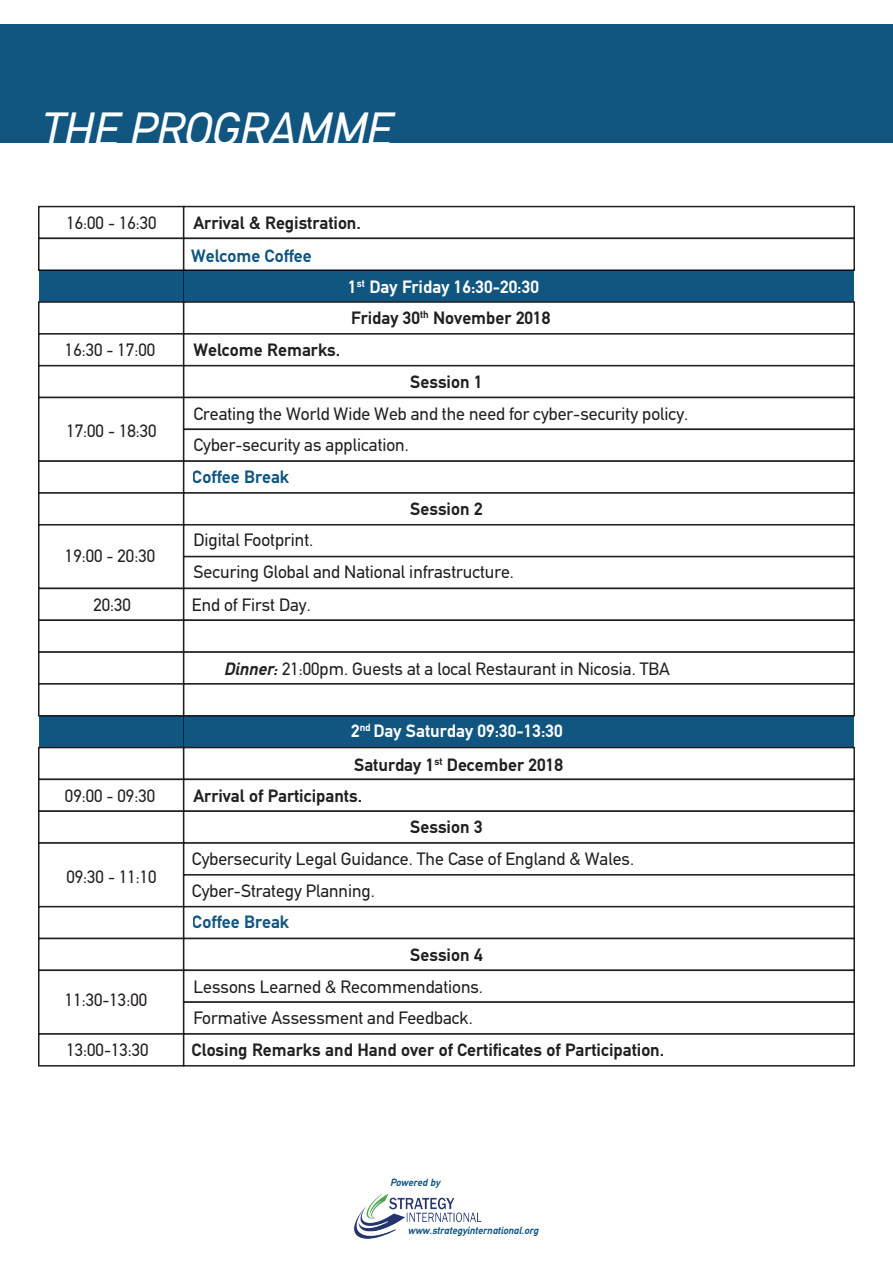
<style>
.page{position:relative;width:893px;height:1263px;background:#fff}
.page>*{position:absolute;margin:0;border:0;box-sizing:border-box;transform-origin:0 0}
.t1{font:italic 48.15px "PF Din Text";color:#fff}
.t2{font:18px/31px "PF Din Text";color:#231f20}
.t3{font:700 18px "PF Din Text";color:#231f20}
.t4{font:700 18px "PF Din Text";color:#fff}
.t5{font:700 18px "PF Din Text";color:#115680}
.t6{font:italic 700 10.5px "PF Din Text";color:#115680}
.s1{font-weight:700;font-style:italic}
</style>
<div class="page">
<div style="left:38px;top:206px;width:146px;height:33px;background:#fff;border:2px solid #231f20"></div>
<div style="left:183px;top:206px;width:672px;height:33px;background:#fff;border:2px solid #231f20"></div>
<div style="left:38px;top:238px;width:146px;height:33px;background:#fff;border:2px solid #231f20"></div>
<div style="left:183px;top:238px;width:672px;height:33px;background:#fff;border:2px solid #231f20"></div>
<div style="left:39px;top:270px;width:145px;height:32px;background:#115680"></div>
<div style="left:184px;top:270px;width:670px;height:32px;background:#115680"></div>
<div style="left:38px;top:301px;width:146px;height:34px;background:#fff;border:2px solid #231f20"></div>
<div style="left:183px;top:301px;width:672px;height:34px;background:#fff;border:2px solid #231f20"></div>
<div style="left:38px;top:333px;width:146px;height:33px;background:#fff;border:2px solid #231f20"></div>
<div style="left:183px;top:333px;width:672px;height:33px;background:#fff;border:2px solid #231f20"></div>
<div style="left:38px;top:365px;width:146px;height:33px;background:#fff;border:2px solid #231f20"></div>
<div style="left:183px;top:365px;width:672px;height:33px;background:#fff;border:2px solid #231f20"></div>
<div style="left:38px;top:397px;width:146px;height:65px;background:#fff;border:2px solid #231f20"></div>
<div style="left:183px;top:397px;width:672px;height:33px;background:#fff;border:2px solid #231f20"></div>
<div style="left:183px;top:429px;width:672px;height:33px;background:#fff;border:2px solid #231f20"></div>
<div style="left:38px;top:460px;width:146px;height:34px;background:#fff;border:2px solid #231f20"></div>
<div style="left:183px;top:460px;width:672px;height:34px;background:#fff;border:2px solid #231f20"></div>
<div style="left:38px;top:492px;width:146px;height:33px;background:#fff;border:2px solid #231f20"></div>
<div style="left:183px;top:492px;width:672px;height:33px;background:#fff;border:2px solid #231f20"></div>
<div style="left:38px;top:524px;width:146px;height:65px;background:#fff;border:2px solid #231f20"></div>
<div style="left:183px;top:524px;width:672px;height:33px;background:#fff;border:2px solid #231f20"></div>
<div style="left:183px;top:556px;width:672px;height:33px;background:#fff;border:2px solid #231f20"></div>
<div style="left:38px;top:588px;width:146px;height:33px;background:#fff;border:2px solid #231f20"></div>
<div style="left:183px;top:588px;width:672px;height:33px;background:#fff;border:2px solid #231f20"></div>
<div style="left:38px;top:619px;width:146px;height:34px;background:#fff;border:2px solid #231f20"></div>
<div style="left:183px;top:619px;width:672px;height:34px;background:#fff;border:2px solid #231f20"></div>
<div style="left:38px;top:651px;width:146px;height:34px;background:#fff;border:2px solid #231f20"></div>
<div style="left:183px;top:651px;width:672px;height:34px;background:#fff;border:2px solid #231f20"></div>
<div style="left:38px;top:683px;width:146px;height:33px;background:#fff;border:2px solid #231f20"></div>
<div style="left:183px;top:683px;width:672px;height:33px;background:#fff;border:2px solid #231f20"></div>
<div style="left:39px;top:716px;width:145px;height:31px;background:#115680"></div>
<div style="left:184px;top:716px;width:670px;height:31px;background:#115680"></div>
<div style="left:38px;top:747px;width:146px;height:33px;background:#fff;border:2px solid #231f20"></div>
<div style="left:183px;top:747px;width:672px;height:33px;background:#fff;border:2px solid #231f20"></div>
<div style="left:38px;top:779px;width:146px;height:33px;background:#fff;border:2px solid #231f20"></div>
<div style="left:183px;top:779px;width:672px;height:33px;background:#fff;border:2px solid #231f20"></div>
<div style="left:38px;top:810px;width:146px;height:34px;background:#fff;border:2px solid #231f20"></div>
<div style="left:183px;top:810px;width:672px;height:34px;background:#fff;border:2px solid #231f20"></div>
<div style="left:38px;top:842px;width:146px;height:65px;background:#fff;border:2px solid #231f20"></div>
<div style="left:183px;top:842px;width:672px;height:34px;background:#fff;border:2px solid #231f20"></div>
<div style="left:183px;top:874px;width:672px;height:33px;background:#fff;border:2px solid #231f20"></div>
<div style="left:38px;top:906px;width:146px;height:33px;background:#fff;border:2px solid #231f20"></div>
<div style="left:183px;top:906px;width:672px;height:33px;background:#fff;border:2px solid #231f20"></div>
<div style="left:38px;top:938px;width:146px;height:33px;background:#fff;border:2px solid #231f20"></div>
<div style="left:183px;top:938px;width:672px;height:33px;background:#fff;border:2px solid #231f20"></div>
<div style="left:38px;top:969px;width:146px;height:66px;background:#fff;border:2px solid #231f20"></div>
<div style="left:183px;top:969px;width:672px;height:34px;background:#fff;border:2px solid #231f20"></div>
<div style="left:183px;top:1001px;width:672px;height:34px;background:#fff;border:2px solid #231f20"></div>
<div style="left:38px;top:1033px;width:146px;height:33px;background:#fff;border:2px solid #231f20"></div>
<div style="left:183px;top:1033px;width:672px;height:33px;background:#fff;border:2px solid #231f20"></div>
<img style="left:354px;top:1193px;width:128px;height:46px">
<div style="left:0;top:24px;width:893px;height:118px;background:#115680"></div>
<h1 class="t1" style="left:39px;top:101px;width:352px">THE PROGRAMME</h1>
<p class="t2" style="left:66px;top:208px;width:92px">16:00 - 16:30</p>
<p class="t3" style="left:193px;top:212px;width:169px">Arrival &amp; Registration.</p>
<p class="t2" style="left:65px;top:335px;width:92px">16:30 - 17:00</p>
<p class="t2" style="left:66px;top:416px;width:92px">17:00 - 18:30</p>
<p class="t2" style="left:65px;top:541px;width:92px">19:00 - 20:30</p>
<p class="t2" style="left:93px;top:589px;width:39px">20:30</p>
<p class="t2" style="left:65px;top:780px;width:92px">09:00 - 09:30</p>
<p class="t2" style="left:66px;top:861px;width:92px">09:30 - 11:10</p>
<p class="t2" style="left:65px;top:985px;width:84px">11:30-13:00</p>
<p class="t2" style="left:66px;top:1035px;width:84px">13:00-13:30</p>
<p class="t5" style="left:191px;top:245px;width:122px">Welcome Coffee</p>
<p class="t3" style="left:193px;top:340px;width:148px">Welcome Remarks.</p>
<p class="t4" style="left:348px;top:276px;width:192px">1<sup>st</sup> Day Friday 16:30-20:30</p>
<p class="t3" style="left:351px;top:308px;width:201px">Friday 30<sup>th</sup> November 2018</p>
<p class="t3" style="left:410px;top:371px;width:74px">Session 1</p>
<p class="t2" style="left:193px;top:398px;width:496px">Creating the World Wide Web and the need for cyber-security policy.<br>Cyber-security as application.</p>
<p class="t5" style="left:193px;top:466px;width:98px">Coffee Break</p>
<p class="t3" style="left:410px;top:498px;width:74px">Session 2</p>
<p class="t2" style="left:193px;top:524px;width:322px;line-height:32px">Digital Footprint.<br>Securing Global and National infrastructure.</p>
<p class="t2" style="left:192px;top:589px;width:120px">End of First Day.</p>
<p class="t2" style="left:224px;top:654px;width:448px"><span class="s1">Dinner:</span> 21:00pm. Guests at a local Restaurant in Nicosia. TBA</p>
<p class="t4" style="left:351px;top:720px;width:213px">2<sup>nd</sup> Day Saturday 09:30-13:30</p>
<p class="t3" style="left:354px;top:754px;width:210px">Saturday 1<sup>st</sup> December 2018</p>
<p class="t3" style="left:193px;top:785px;width:170px">Arrival of Participants.</p>
<p class="t3" style="left:410px;top:816px;width:74px">Session 3</p>
<p class="t2" style="left:192px;top:843px;width:444px;line-height:31.5px">Cybersecurity Legal Guidance. The Case of England &amp; Wales.<br>Cyber-Strategy Planning.</p>
<p class="t5" style="left:193px;top:911px;width:98px">Coffee Break</p>
<p class="t3" style="left:410px;top:944px;width:74px">Session 4</p>
<p class="t2" style="left:193px;top:971px;width:291px">Lessons Learned &amp; Recommendations.<br>Formative Assessment and Feedback.</p>
<p class="t3" style="left:192px;top:1039px;width:474px">Closing Remarks and Hand over of Certificates of Participation.</p>
<p class="t6" style="left:390px;top:1176px;width:51px">Powered by</p>
<p class="t6" style="left:408px;top:1224px;width:132px">www.strategyinternational.org</p>
</div>
